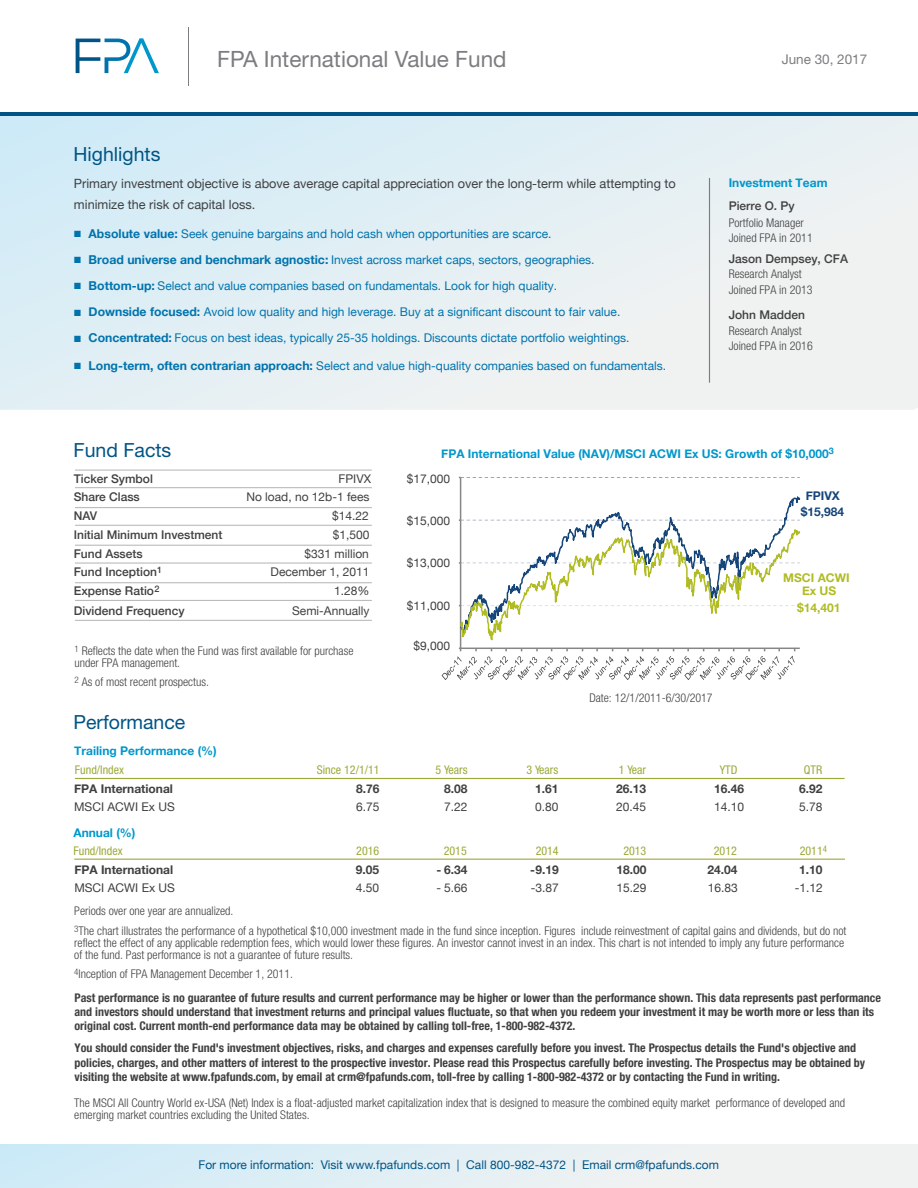
<style>
.page{position:relative;width:918px;height:1188px;background:#fff}
.page>*{position:absolute;margin:0;border:0;box-sizing:border-box;transform-origin:0 0}
.t1{font:22.5px "Helvetica Neue";color:#7c7d80}
.t2{font:19.5px "Helvetica Neue";color:#005485}
.t3{font:13.5px "Helvetica Neue";color:#7c7d80}
.t4{font:12.75px/21px "Helvetica Neue";color:#404041}
.t5{font:300 condensed 12px/12px "Helvetica Neue";color:#404040}
.t6{font:700 condensed 12px/14.4px "Helvetica Neue";color:#404041}
.t7{font:12px "Helvetica Neue";color:#0073ad}
.t8{font:12px/18.8px "Helvetica Neue";color:#404040;text-align:right}
.t9{font:700 12px/18px "Helvetica Neue";color:#404040}
.t10{font:700 12px/23.2px "Helvetica Neue";color:#0097cb}
.t11{font:500 12px/18.9px "Helvetica Neue";color:#404040}
.t12{font:condensed 12px/19.2px "Helvetica Neue";color:#9caa3a;text-align:right}
.t13{font:12px "Helvetica Neue";color:#005485}
.t14{font:700 12px/13px "Helvetica Neue";color:#b0bc22;text-align:center}
.t15{font:700 12px/15.9px "Helvetica Neue";color:#16457a;text-align:center}
.s1{font-weight:500;color:#404040}
.s2{font-weight:500;font-stretch:normal}
.s3{font-weight:700;font-size:12.3px}
.s4{font-style:inherit}
.s5{font-family:"Helvetica Neue LT Std"}
.s6{font-weight:400}
.s7{font-weight:700;font-stretch:normal;color:#404040}
.s8{font-weight:700}
</style>
<div class="page">
<svg style="left:0;top:116px;width:918px;height:294px"></svg>
<svg style="left:0;top:1144px;width:918px;height:44px"></svg>
<hr style="left:75px;top:470px;width:297px;height:1px;background:#b3b3b3">
<hr style="left:75px;top:487px;width:297px;height:1px;background:#b3b3b3">
<hr style="left:75px;top:507px;width:297px;height:1px;background:#b3b3b3">
<hr style="left:75px;top:525px;width:297px;height:1px;background:#b3b3b3">
<hr style="left:75px;top:545px;width:297px;height:1px;background:#b3b3b3">
<hr style="left:75px;top:563px;width:297px;height:1px;background:#b3b3b3">
<hr style="left:75px;top:583px;width:297px;height:1px;background:#b3b3b3">
<hr style="left:75px;top:600px;width:297px;height:1px;background:#b3b3b3">
<hr style="left:75px;top:620px;width:297px;height:1px;background:#b3b3b3">
<hr style="left:709px;top:178px;width:1px;height:205px;background:#7c7d80">
<hr style="left:75px;top:778px;width:770px;height:1px;background:#9caa3a">
<hr style="left:74px;top:859px;width:771px;height:1px;background:#9caa3a">
<hr style="left:0;top:112px;width:918px;height:4px;background:#005485">
<svg style="left:76px;top:38px;width:83px;height:35px"></svg>
<hr style="left:188px;top:27px;width:1px;height:59px;background:#7c7d80">
<svg style="left:459px;top:477px;width:341px;height:44px"></svg>
<svg style="left:460px;top:488px;width:340px;height:32px"></svg>
<svg style="left:460px;top:520px;width:340px;height:129px"></svg>
<svg style="left:442px;top:648px;width:353px;height:32px"></svg>
<p class="t1" style="left:217px;top:45px;width:291px">FPA International Value Fund</p>
<p class="t3" style="left:782px;top:51px;width:87px">June 30, 2017</p>
<p class="t2" style="left:74px;top:142px;width:89px">Highlights</p>
<p class="t4" style="left:74px;top:174px;width:603px">Primary investment objective is above average capital appreciation over the long-term while attempting to minimize the risk of capital loss.</p>
<p class="t10" style="left:729px;top:171px;width:100px">Investment Team<br><span class="s1">Pierre O. Py</span></p>
<p class="t5" style="left:729px;top:215px;width:86px;line-height:15px">Portfolio Manager<br>Joined FPA in 2011</p>
<p class="t5" style="left:729px;top:251px;width:121px;line-height:15.3px"><span class="s2">Jason Dempsey, CFA<br></span>Research Analyst<br>Joined FPA in 2013</p>
<p class="t5" style="left:729px;top:306px;width:78px;line-height:16.5px"><span class="s2">John Madden<br></span>Research Analyst</p>
<p class="t5" style="left:729px;top:340px;width:86px">Joined FPA in 2016</p>
<p class="t7" style="left:74px;top:225px;width:479px">■ <span class="s3">Absolute value:</span> Seek genuine bargains and hold cash when opportunities are scarce.</p>
<p class="t7" style="left:74px;top:251px;width:522px">■ <span class="s3">Broad universe and benchmark agnostic:</span> Invest across market caps, sectors, geographies.</p>
<p class="t7" style="left:74px;top:277px;width:485px">■ <span class="s3">Bottom-up:</span> Select and value companies based on fundamentals. Look for high quality.</p>
<p class="t7" style="left:74px;top:303px;width:548px">■ <span class="s3">Downside focused:</span> Avoid low quality and high leverage. Buy at a significant discount to fair value.</p>
<p class="t7" style="left:74px;top:329px;width:557px">■ <span class="s3">Concentrated:</span> Focus on best ideas, typically 25-35 holdings. Discounts dictate portfolio weightings.</p>
<p class="t7" style="left:74px;top:357px;width:593px">■ <span class="s3">Long-term, often contrarian approach:</span> Select and value high-quality companies based on fundamentals.</p>
<p class="t2" style="left:74px;top:438px;width:99px">Fund Facts</p>
<p class="t11" style="left:74px;top:468px;width:150px">Ticker Symbol<br>Share Class<br>NAV<br>Initial Minimum Investment<br>Fund Assets<br>Fund Inception<sup>1<br></sup>Expense Ratio<sup>2<br></sup>Dividend Frequency</p>
<p class="t5" style="left:74px;top:644px;width:281px"><sup>1</sup> Reflects the date when the Fund was first available for purchase under FPA management.</p>
<p class="t5" style="left:74px;top:676px;width:136px"><sup>2</sup> As of most recent prospectus.</p>
<p class="t8" style="left:246px;top:470px;width:126px">FPIVX<br>No load, no 12b-1 fees $14.22<br>$1,500<br>$331 million</p>
<p class="t8" style="left:271px;top:563px;width:100px">December 1, 2011</p>
<p class="t8" style="left:292px;top:582px;width:79px;line-height:19.6px">1.2<span class="s4">8</span>%<br>Semi-Annually</p>
<p class="t2" style="left:74px;top:711px;width:113px">Performance</p>
<p class="t10" style="left:74px;top:739px;width:144px">Trailing Performance (%)</p>
<p class="t10" style="left:441px;top:442px;width:394px">FPA International Value (NAV)/MSCI ACWI Ex US: Growth of $10,000<sup>3</sup></p>
<p class="t8" style="left:407px;top:470px;width:45px">$17,000</p>
<p class="t8" style="left:407px;top:512px;width:45px">$15,000</p>
<p class="t8" style="left:407px;top:554px;width:45px">$13,000</p>
<p class="t8" style="left:407px;top:597px;width:45px">$11,000</p>
<p class="t8" style="left:413px;top:637px;width:38px">$9,000</p>
<p class="t5" style="left:589px;top:692px;width:125px">Date: 12/1/2011-<span class="s5">6/30/2017</span></p>
<p class="t15" style="left:801px;top:489px;width:45px">FPIVX $15,984</p>
<p class="t14" style="left:783px;top:572px;width:68px">MSCI ACWI<br>Ex US</p>
<p class="t14" style="left:797px;top:601px;width:45px">$14,401</p>
<p class="t12" style="left:75px;top:760px;width:51px">Fund/Index</p>
<p class="t9" style="left:74px;top:780px;width:102px">FPA International<br><span class="s6">MSCI ACWI Ex US</span></p>
<p class="t10" style="left:73px;top:822px;width:63px">Annual (%)</p>
<p class="t12" style="left:317px;top:760px;width:64px">Since 12/1/11</p>
<p class="t12" style="left:526px;top:760px;width:33px">3 Years</p>
<p class="t12" style="left:619px;top:760px;width:29px">1 Year</p>
<p class="t12" style="left:720px;top:760px;width:19px">YTD</p>
<p class="t12" style="left:804px;top:760px;width:20px">QTR</p>
<p class="t12" style="left:436px;top:760px;width:34px">5 Years<br><span class="s7">8.08</span></p>
<p class="t8" style="left:444px;top:798px;width:25px">7.22</p>
<p class="t9" style="left:356px;top:780px;width:25px">8.76<br><span class="s6">6.75</span></p>
<p class="t9" style="left:714px;top:780px;width:32px">16.46<br><span class="s6">14.10</span></p>
<p class="t9" style="left:535px;top:780px;width:25px">1.61<br><span class="s6">0.80</span></p>
<p class="t9" style="left:616px;top:780px;width:32px">26.13<br><span class="s6">20.45</span></p>
<p class="t9" style="left:799px;top:780px;width:25px">6.92<br><span class="s6">5.78</span></p>
<p class="t12" style="left:73px;top:841px;width:51px">Fund/Index</p>
<p class="t12" style="left:444px;top:841px;width:25px">2015</p>
<p class="t12" style="left:536px;top:841px;width:25px">2014</p>
<p class="t12" style="left:623px;top:841px;width:25px">2013</p>
<p class="t12" style="left:800px;top:841px;width:29px">2011<sup>4</sup></p>
<p class="t9" style="left:74px;top:861px;width:102px;line-height:18.5px">FPA International<br><span class="s6">MSCI ACWI Ex US</span></p>
<p class="t12" style="left:356px;top:840px;width:25px;text-align:left">2016<br><span class="s7">9.05</span></p>
<p class="t8" style="left:356px;top:880px;width:25px">4.50</p>
<p class="t12" style="left:714px;top:841px;width:25px">2012</p>
<p class="t9" style="left:530px;top:861px;width:30px;line-height:18.5px">-9.19 <span class="s6">-3.87</span></p>
<p class="t9" style="left:616px;top:861px;width:32px;line-height:18.5px">18.00<br><span class="s6">15.29</span></p>
<p class="t8" style="left:795px;top:861px;width:30px;text-align:center"><span class="s8">1.10 </span>-1.12</p>
<p class="t9" style="left:437px;top:861px;width:33px">- 6.34</p>
<p class="t9" style="left:708px;top:861px;width:32px">24.04</p>
<p class="t8" style="left:437px;top:880px;width:33px">- 5.66</p>
<p class="t8" style="left:708px;top:880px;width:32px">16.83</p>
<p class="t5" style="left:74px;top:901px;width:774px;line-height:19.5px">Periods over one year are annualized.<br><sup>3</sup>The chart illustrates the performance of a hypothetical $10,000 investment made in the fund since inception. Figures include reinvestment of capital gains and dividends, but do not</p>
<p class="t5" style="left:74px;top:936px;width:772px">reflect the effect of any applicable redemption fees, which would lower these figures. An investor cannot invest in an index. This chart is not intended to imply any future performance of the fund. Past performance is not a guarantee of future results.</p>
<p class="t5" style="left:74px;top:968px;width:220px"><sup>4</sup>Inception of FPA Management December 1, 2011.</p>
<p class="t6" style="left:75px;top:990px;width:808px">Past performance is no guarantee of future results and current performance may be higher or lower than the performance shown. This data represents past performance and investors should understand that investment returns and principal values fluctuate, so that when you redeem your investment it may be worth more or less than its original cost. Current month-end performance data may be obtained by calling toll-free, 1-800-982-4372.</p>
<p class="t6" style="left:75px;top:1041px;width:792px">You should consider the Fund's investment objectives, risks, and charges and expenses carefully before you invest. The Prospectus details the Fund's objective and policies, charges, and other matters of interest to the prospective investor. Please read this Prospectus carefully before investing. The Prospectus may be obtained by visiting the website at www.fpafunds.com, by email at crm@fpafunds.com, toll-free by calling 1-800-982-4372 or by contacting the Fund in writing.</p>
<p class="t5" style="left:74px;top:1096px;width:772px">The MSCI All Country World ex-USA (Net) Index is a float-adjusted market capitalization index that is designed to measure the combined equity market performance of developed and emerging market countries excluding the United States.</p>
<p class="t13" style="left:198px;top:1156px;width:522px">For more information: Visit www.fpafunds.com | Call 800-982-4372 | Email crm@fpafunds.com</p>
</div>
